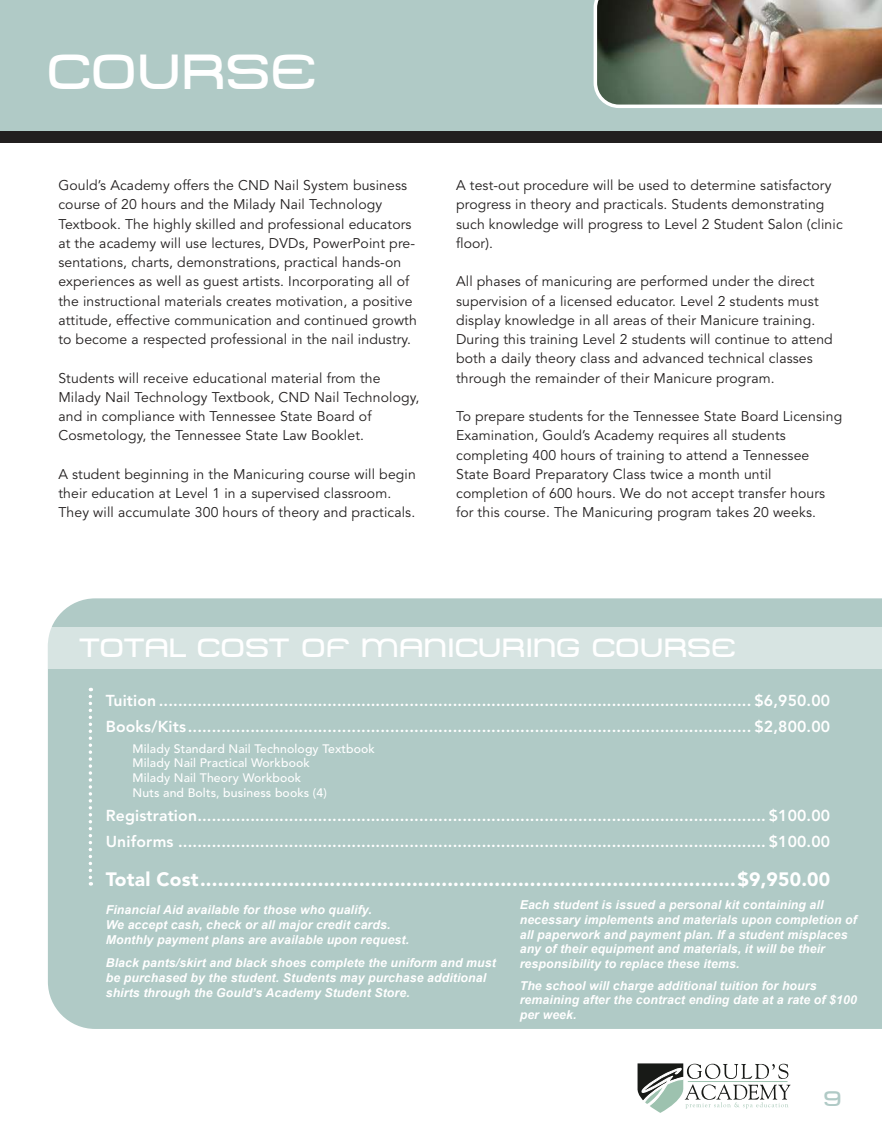
<style>
.page{position:relative;width:882px;height:1134px;background:#fff}
.page>*{position:absolute;margin:0;border:0;box-sizing:border-box;transform-origin:0 0}
.t1{font:49px "Metro DF";color:#fff}
.t2{font:26.25px "Metro DF";color:#fff}
.t3{font:21px "Metro DF";color:#b0cac6}
.t4{font:900 19.25px "Avenir LT Std";letter-spacing:.01em;color:#fff}
.t5{font:800 15.75px/26.2px "Avenir LT Std";letter-spacing:.01em;color:#fff}
.t6{font:14px/19.2px "Avenir LT Std";letter-spacing:.01em;color:#221f1f}
.t7{font:italic 700 12.25px/14.7px "Arial";letter-spacing:.01em;color:#fff}
.t8{font:500 12.25px/14.7px "Avenir LT Std";letter-spacing:.01em;color:#fff}
</style>
<div class="page">
<div style="left:48px;top:598px;width:834px;height:431px;background:#b0cac6"></div>
<div style="left:0;top:124px;width:882px;height:18px;background:#221f1f"></div>
<div style="left:0;top:0;width:882px;height:131px;background:#b0cac6"></div>
<div style="left:48px;top:628px;width:834px;height:41px;background:#d7e4e2"></div>
<svg style="left:89px;top:688px;width:3px;height:198px"></svg>
<img style="left:593px;top:0;width:289px;height:108px">
<svg style="left:638px;top:1063px;width:153px;height:50px"></svg>
<h1 class="t1" style="left:49px;top:43px;width:270px">COURSE</h1>
<p class="t6" style="left:58px;top:177px;width:360px">Gould’s Academy offers the CND Nail System business course of 20 hours and the Milady Nail Technology Textbook. The highly skilled and professional educators at the academy will use lectures, DVDs, PowerPoint pre&shy;sentations, charts, demonstrations, practical hands-on experiences as well as guest artists. Incorporating all of the instructional materials creates motivation, a positive attitude, effective communication and continued growth to become a respected professional in the nail industry.</p>
<p class="t6" style="left:58px;top:369px;width:363px">Students will receive educational material from the Milady Nail Technology Textbook, CND Nail Technology, and in compliance with Tennessee State Board of Cosmetology, the Tennessee State Law Booklet.</p>
<p class="t6" style="left:58px;top:466px;width:359px">A student beginning in the Manicuring course will begin their education at Level 1 in a supervised classroom.<br>They will accumulate 300 hours of theory and practicals.</p>
<p class="t6" style="left:456px;top:177px;width:388px">A test-out procedure will be used to determine satisfactory progress in theory and practicals. Students demonstrating such knowledge will progress to Level 2 Student Salon (clinic floor).</p>
<p class="t6" style="left:456px;top:273px;width:378px">All phases of manicuring are performed under the direct supervision of a licensed educator. Level 2 students must display knowledge in all areas of their Manicure training.<br>During this training Level 2 students will continue to attend both a daily theory class and advanced technical classes through the remainder of their Manicure program.</p>
<p class="t6" style="left:456px;top:408px;width:388px">To prepare students for the Tennessee State Board Licensing Examination, Gould’s Academy requires all students completing 400 hours of training to attend a Tennessee State Board Preparatory Class twice a month until completion of 600 hours. We do not accept transfer hours for this course. The Manicuring program takes 20 weeks.</p>
<h2 class="t2" style="left:79px;top:633px;width:659px">TOTAL COST OF MANICURING COURSE</h2>
<p class="t5" style="left:106px;top:689px;width:726px">Tuition ........................................................................................................................... $6,950.00<br>Books/Kits..................................................................................................................... $2,800.00</p>
<p class="t8" style="left:133px;top:742px;width:244px">Milady Standard Nail Technology Textbook Milady Nail Practical Workbook<br>Milady Nail Theory Workbook<br>Nuts and Bolts, business books (4)</p>
<p class="t5" style="left:106px;top:803px;width:726px">Registration...................................................................................................................... $100.00<br>Uniforms .......................................................................................................................... $100.00</p>
<h3 class="t4" style="left:106px;top:871px;width:726px">Total Cost...........................................................................................$9,950.00</h3>
<p class="t7" style="left:106px;top:904px;width:305px">Financial Aid available for those who qualify.<br>We accept cash, check or all major credit cards.<br>Monthly payment plans are available upon request.</p>
<p class="t7" style="left:106px;top:956px;width:392px">Black pants/skirt and black shoes complete the uniform and must be purchased by the student. Students may purchase additional shirts through the Gould’s Academy Student Store.</p>
<p class="t7" style="left:520px;top:898px;width:339px">Each student is issued a personal kit containing all necessary implements and materials upon completion of all paperwork and payment plan. If a student misplaces any of their equipment and materials, it will be their responsibility to replace these items.</p>
<p class="t7" style="left:520px;top:979px;width:339px">The school will charge additional tuition for hours remaining after the contract ending date at a rate of $100 per week.</p>
<h3 class="t3" style="left:823px;top:1086px;width:20px">9</h3>
</div>
